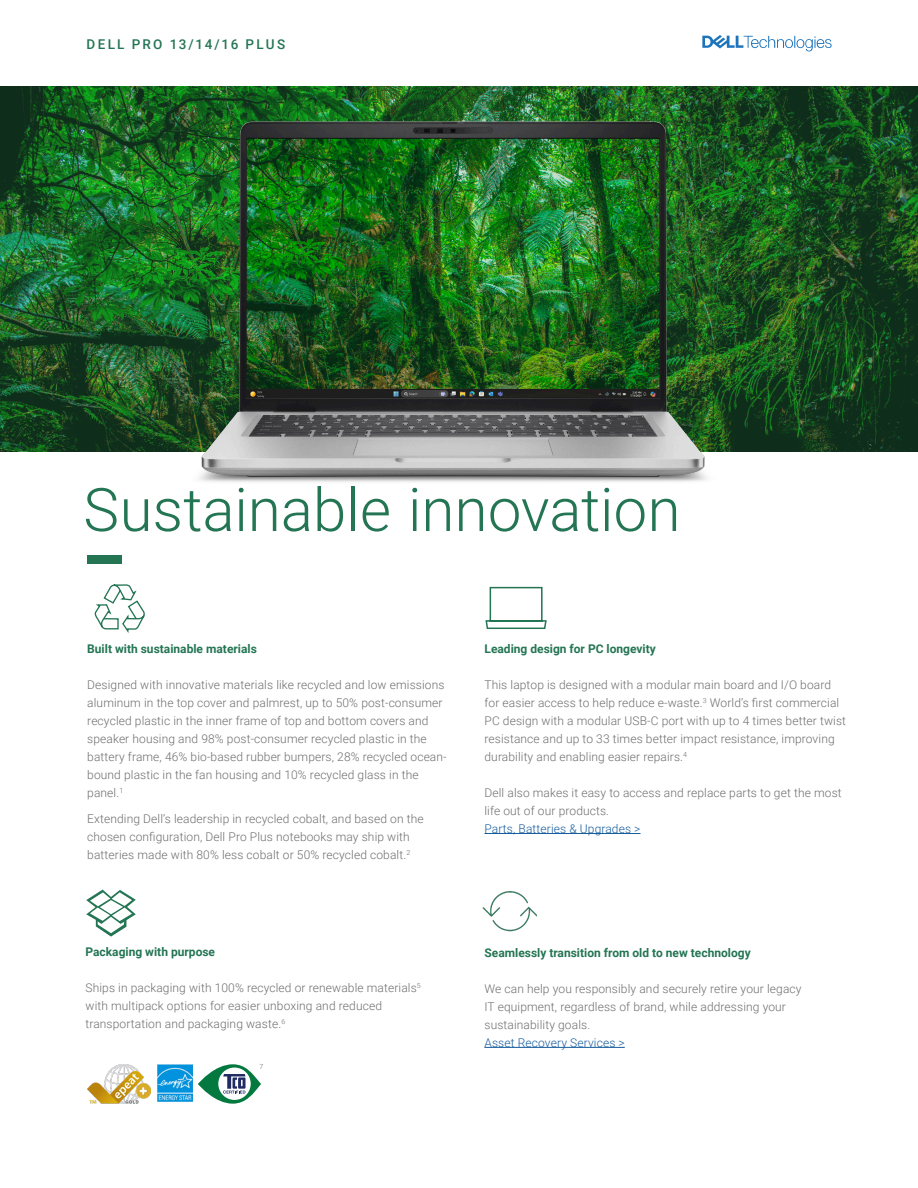
<style>
.page{position:relative;width:918px;height:1188px;background:#fff}
.page>*{position:absolute;margin:0;border:0;box-sizing:border-box;transform-origin:0 0}
.t1{font:300 60px "Roboto";color:#247554}
.t2{font:500 13.5px "Roboto";letter-spacing:.165em;color:#247554}
.t3{font:300 12px/18px "Roboto";letter-spacing:.01em;color:#6e6e6e}
.t4{font:700 12px "Roboto";color:#247554}
.t5{font:300 12px "Roboto";letter-spacing:.01em;color:#175d9e}
.t6{font:300 7.05px "Roboto";color:#6e6e6e}
</style>
<div class="page">
<img style="left:0;top:86px;width:918px;height:366px">
<img style="left:150px;top:86px;width:606px;height:396px">
<svg style="left:485px;top:586px;width:62px;height:44px"></svg>
<div style="left:87px;top:556px;width:34px;height:8px;background:#247554"></div>
<svg style="left:702px;top:35px;width:130px;height:16px"></svg>
<hr style="left:484px;top:1047px;width:141px;height:1px;background:#175d9e">
<svg style="left:86px;top:890px;width:50px;height:47px"></svg>
<hr style="left:484px;top:833px;width:157px;height:1px;background:#175d9e">
<svg style="left:94px;top:584px;width:51px;height:49px"></svg>
<img style="left:87px;top:1065px;width:63px;height:38px">
<img style="left:157px;top:1065px;width:36px;height:37px">
<svg style="left:198px;top:1064px;width:63px;height:40px"></svg>
<img style="left:482px;top:891px;width:55px;height:41px">
<p class="t2" style="left:87px;top:35px;width:200px">DELL PRO 13/14/16 PLUS</p>
<h1 class="t1" style="left:83px;top:468px;width:599px">Sustainable innovation</h1>
<p class="t4" style="left:87px;top:640px;width:171px">Built with sustainable materials</p>
<p class="t3" style="left:87px;top:675px;width:361px">Designed with innovative materials like recycled and low emissions aluminum in the top cover and palmrest, up to 50% post-consumer recycled plastic in the inner frame of top and bottom covers and speaker housing and 98% post-consumer recycled plastic in the battery frame, 46% bio-based rubber bumpers, 28% recycled ocean&shy;bound plastic in the fan housing and 10% recycled glass in the panel.<sup>1</sup></p>
<p class="t3" style="left:87px;top:810px;width:338px">Extending Dell’s leadership in recycled cobalt, and based on the chosen configuration, Dell Pro Plus notebooks may ship with batteries made with 80% less cobalt or 50% recycled cobalt.<sup>2</sup></p>
<p class="t4" style="left:86px;top:943px;width:131px">Packaging with purpose</p>
<p class="t3" style="left:86px;top:978px;width:337px">Ships in packaging with 100% recycled or renewable materials<sup>5 </sup>with multipack options for easier unboxing and reduced transportation and packaging waste.<sup>6</sup></p>
<p class="t6" style="left:260px;top:1061px;width:5px">7</p>
<p class="t4" style="left:484px;top:640px;width:173px">Leading design for PC longevity</p>
<p class="t3" style="left:484px;top:675px;width:363px">This laptop is designed with a modular main board and I/O board for easier access to help reduce e-waste.<sup>3</sup> World’s first commercial PC design with a modular USB-C port with up to 4 times better twist resistance and up to 33 times better impact resistance, improving durability and enabling easier repairs.<sup>4</sup></p>
<p class="t3" style="left:484px;top:783px;width:359px">Dell also makes it easy to access and replace parts to get the most life out of our products.</p>
<p class="t5" style="left:484px;top:820px;width:157px">Parts, Batteries &amp; Upgrades &gt;</p>
<p class="t4" style="left:484px;top:944px;width:268px">Seamlessly transition from old to new technology</p>
<p class="t3" style="left:484px;top:979px;width:319px">We can help you responsibly and securely retire your legacy<br>IT equipment, regardless of brand, while addressing your sustainability goals.</p>
<p class="t5" style="left:484px;top:1034px;width:142px">Asset Recovery Services &gt;</p>
</div>
